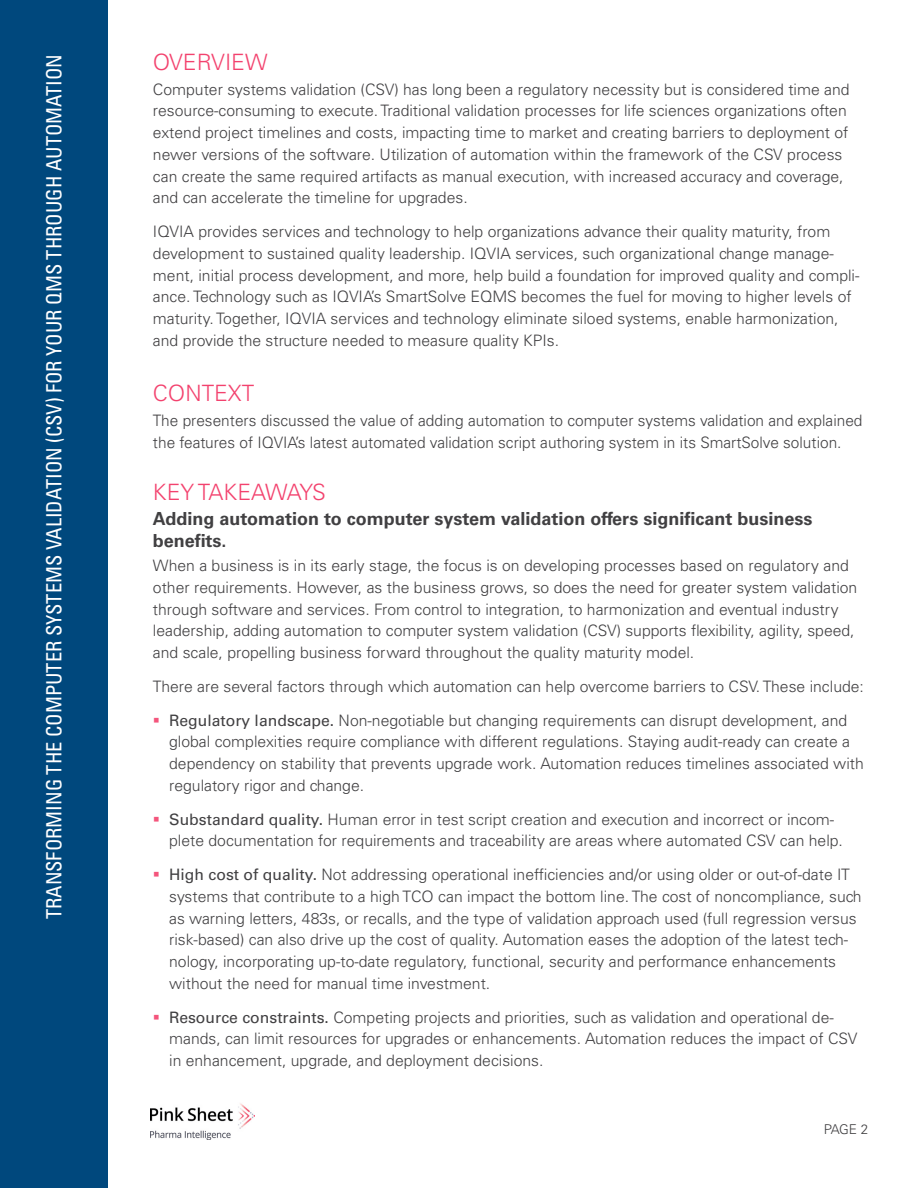
<style>
.page{position:relative;width:918px;height:1188px;background:#fff}
.page>*{position:absolute;margin:0;border:0;box-sizing:border-box;transform-origin:0 0}
.t1{font:300 22.5px "Univers LT Std";color:#f3426e}
.t2{font:300 22.5px "Univers LT Std";letter-spacing:-.02em;color:#f3426e}
.t3{font:condensed 21px "Univers LT Std";color:#fff}
.t4{font:700 18px/21.8px "Univers LT Std";color:#414042}
.t5{font:300 15.75px/21.8px "Univers LT Std";color:#414042}
.t6{font:300 13.5px "Univers LT Std";color:#414042}
.s1{font-weight:400}
</style>
<div class="page">
<div style="left:0;top:0;width:108px;height:1188px;background:#00487d"></div>
<img style="left:150px;top:1103px;width:104px;height:36px">
<h2 class="t3" style="left:41px;top:919px;width:867px;rotate:-90deg">TRANSFORMING THE COMPUTER SYSTEMS VALIDATION (CSV) FOR YOUR QMS THROUGH AUTOMATION</h2>
<h1 class="t1" style="left:153px;top:49px;width:116px">OVERVIEW</h1>
<p class="t5" style="left:153px;top:78px;width:698px">Computer systems validation (CSV) has long been a regulatory necessity but is considered time and resource-consuming to execute. Traditional validation processes for life sciences organizations often extend project timelines and costs, impacting time to market and creating barriers to deployment of newer versions of the software. Utilization of automation within the framework of the CSV process can create the same required artifacts as manual execution, with increased accuracy and coverage, and can accelerate the timeline for upgrades.</p>
<p class="t5" style="left:153px;top:221px;width:708px">IQVIA provides services and technology to help organizations advance their quality maturity, from development to sustained quality leadership. IQVIA services, such organizational change manage&shy;ment, initial process development, and more, help build a foundation for improved quality and compli&shy;ance. Technology such as IQVIA’s SmartSolve EQMS becomes the fuel for moving to higher levels of maturity. Together, IQVIA services and technology eliminate siloed systems, enable harmonization, and provide the structure needed to measure quality KPIs.</p>
<h1 class="t1" style="left:153px;top:380px;width:103px">CONTEXT</h1>
<p class="t5" style="left:153px;top:409px;width:711px">The presenters discussed the value of adding automation to computer systems validation and explained the features of IQVIA’s latest automated validation script authoring system in its SmartSolve solution.</p>
<h1 class="t2" style="left:153px;top:479px;width:174px">KEY TAKEAWAYS</h1>
<p class="t4" style="left:153px;top:508px;width:661px">Adding automation to computer system validation offers significant business benefits.</p>
<p class="t5" style="left:153px;top:555px;width:706px">When a business is in its early stage, the focus is on developing processes based on regulatory and other requirements. However, as the business grows, so does the need for greater system validation through software and services. From control to integration, to harmonization and eventual industry leadership, adding automation to computer system validation (CSV) supports flexibility, agility, speed, and scale, propelling business forward throughout the quality maturity model.</p>
<p class="t5" style="left:153px;top:669px;width:713px;line-height:33.8px;text-align:center">There are several factors through which automation can help overcome barriers to CSV. These include:<br><span class="s1">Regulatory landscape.</span> Non-negotiable but changing requirements can disrupt development, and</p>
<p class="t5" style="left:169px;top:731px;width:696px">global complexities require compliance with different regulations. Staying audit-ready can create a dependency on stability that prevents upgrade work. Automation reduces timelines associated with regulatory rigor and change.</p>
<p class="t5" style="left:169px;top:808px;width:675px"><span class="s1">Substandard quality.</span> Human error in test script creation and execution and incorrect or incom&shy;plete documentation for requirements and traceability are areas where automated CSV can help.</p>
<p class="t5" style="left:169px;top:864px;width:694px"><span class="s1">High cost of quality.</span> Not addressing operational inefficiencies and/or using older or out-of-date IT systems that contribute to a high TCO can impact the bottom line. The cost of noncompliance, such as warning letters, 483s, or recalls, and the type of validation approach used (full regression versus risk-based) can also drive up the cost of quality. Automation eases the adoption of the latest tech&shy;nology, incorporating up-to-date regulatory, functional, security and performance enhancements without the need for manual time investment.</p>
<p class="t5" style="left:169px;top:1006px;width:690px"><span class="s1">Resource constraints.</span> Competing projects and priorities, such as validation and operational de&shy;mands, can limit resources for upgrades or enhancements. Automation reduces the impact of CSV in enhancement, upgrade, and deployment decisions.</p>
<p class="t6" style="left:824px;top:1121px;width:46px">PAGE 2</p>
</div>
